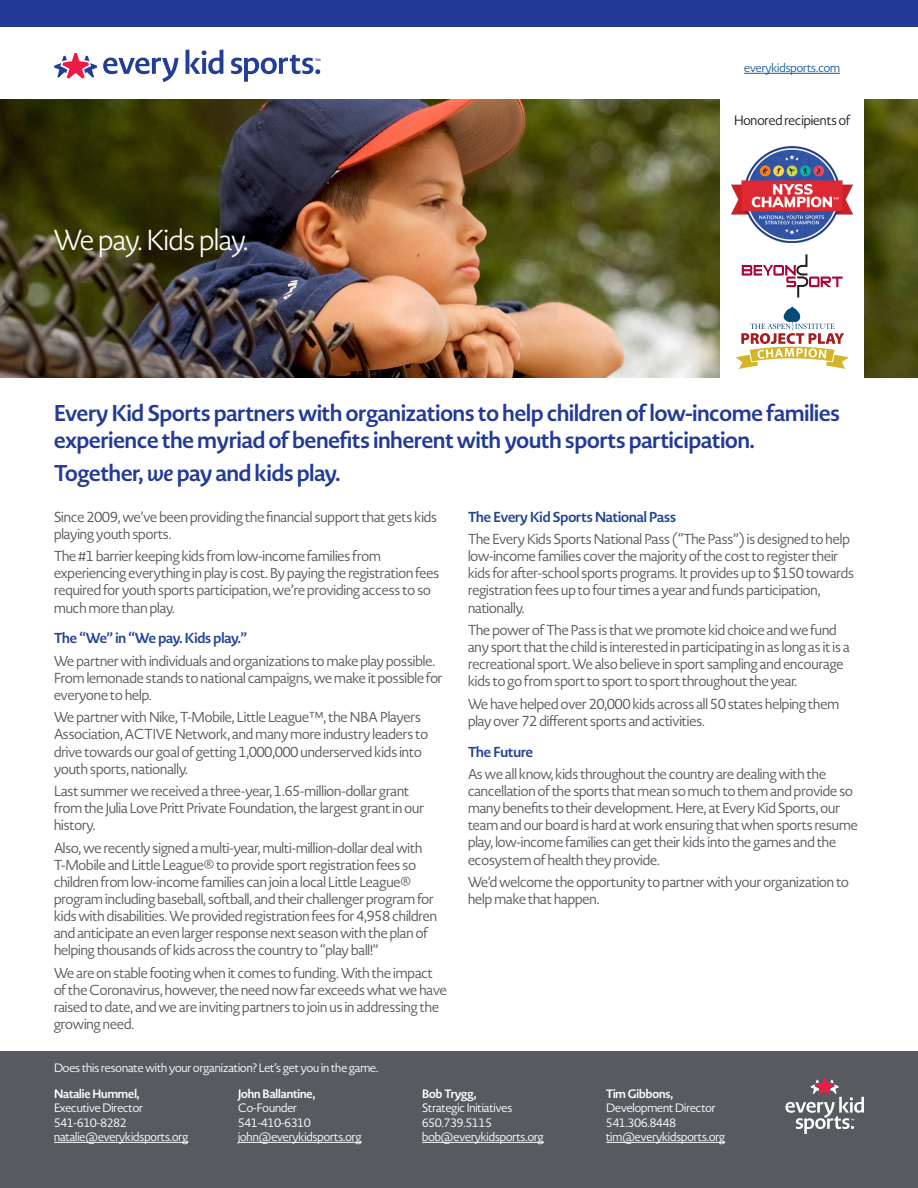
<style>
.page{position:relative;width:918px;height:1188px;background:#fff}
.page>*{position:absolute;margin:0;border:0;box-sizing:border-box;transform-origin:0 0}
.t1{font:300 28.5px "Novel Display";color:#fff}
.t2{font:700 22.5px/27px "Novel Display";color:#233b96}
.t3{font:14.25px/17.1px "Novel Display";color:#555a5f}
.t4{font:700 14.25px "Novel Display";color:#234494}
.t5{font:13.5px "Novel Display";color:#231f20}
.t6{font:12px/14.4px "Novel Display";color:#fff}
.t7{font:700 12px/14.4px "Novel Display";color:#fff}
.t8{font:12px "Novel Display";color:#175d9e}
.s1{font-style:italic}
.s2{font-weight:700}
.s3{font-weight:400}
</style>
<div class="page">
<img style="left:0;top:99px;width:918px;height:279px">
<div style="left:0;top:1052px;width:918px;height:136px;background:#575a5f"></div>
<svg style="left:103px;top:58px;width:76px;height:24px"></svg>
<svg style="left:186px;top:50px;width:37px;height:24px"></svg>
<svg style="left:231px;top:55px;width:89px;height:27px"></svg>
<svg style="left:54px;top:53px;width:43px;height:26px"></svg>
<svg style="left:785px;top:1078px;width:79px;height:56px"></svg>
<hr style="left:54px;top:1142px;width:134px;height:1px;background:#fff">
<hr style="left:238px;top:1142px;width:123px;height:1px;background:#fff">
<hr style="left:422px;top:1142px;width:122px;height:1px;background:#fff">
<hr style="left:606px;top:1142px;width:119px;height:1px;background:#fff">
<hr style="left:744px;top:73px;width:96px;height:1px;background:#175d9e">
<div style="left:720px;top:91px;width:144px;height:296px;background:#fff"></div>
<img style="left:732px;top:146px;width:121px;height:97px">
<svg style="left:742px;top:254px;width:101px;height:44px"></svg>
<svg style="left:736px;top:306px;width:113px;height:63px"></svg>
<div style="left:0;top:0;width:918px;height:27px;background:#233b96"></div>
<p class="t1" style="left:54px;top:222px;width:196px">We pay. Kids play.</p>
<p class="t8" style="left:744px;top:61px;width:97px">everykidsports.com</p>
<p class="t5" style="left:734px;top:112px;width:118px">Honored recipients of</p>
<p class="t2" style="left:54px;top:400px;width:788px">Every Kid Sports partners with organizations to help children of low-income families experience the myriad of benefits inherent with youth sports participation.</p>
<p class="t2" style="left:54px;top:460px;width:288px">Together, <span class="s1">we</span> pay and kids play.</p>
<p class="t3" style="left:54px;top:509px;width:385px">Since 2009, we’ve been providing the financial support that gets kids playing youth sports.</p>
<p class="t3" style="left:54px;top:548px;width:387px">The #1 barrier keeping kids from low-income families from experiencing everything in play is cost. By paying the registration fees required for youth sports participation, we’re providing access to so much more than play.</p>
<p class="t4" style="left:54px;top:629px;width:195px">The “We” in “We pay. Kids play.”</p>
<p class="t3" style="left:54px;top:653px;width:390px">We partner with individuals and organizations to make play possible.<br>From lemonade stands to national campaigns, we make it possible for everyone to help.</p>
<p class="t3" style="left:54px;top:709px;width:376px">We partner with Nike, T-Mobile, Little League™, the NBA Players Association, ACTIVE Network, and many more industry leaders to drive towards our goal of getting 1,000,000 underserved kids into youth sports, nationally.</p>
<p class="t3" style="left:54px;top:783px;width:371px">Last summer we received a three-year, 1.65-million-dollar grant from the Julia Love Pritt Private Foundation, the largest grant in our history.</p>
<p class="t3" style="left:54px;top:840px;width:385px">Also, we recently signed a multi-year, multi-million-dollar deal with T-Mobile and Little League® to provide sport registration fees so children from low-income families can join a local Little League® program including baseball, softball, and their challenger program for kids with disabilities. We provided registration fees for 4,958 children and anticipate an even larger response next season with the plan of helping thousands of kids across the country to “play ball!”</p>
<p class="t3" style="left:54px;top:965px;width:394px">We are on stable footing when it comes to funding. With the impact of the Coronavirus, however, the need now far exceeds what we have raised to date, and we are inviting partners to join us in addressing the growing need.</p>
<p class="t6" style="left:54px;top:1061px;width:326px">Does this resonate with your organization? Let’s get you in the game.</p>
<p class="t4" style="left:468px;top:507px;width:210px">The Every Kid Sports National Pass</p>
<p class="t3" style="left:468px;top:531px;width:388px">The Every Kids Sports National Pass (“The Pass”) is designed to help low-income families cover the majority of the cost to register their kids for after-school sports programs. It provides up to $150 towards registration fees up to four times a year and funds participation, nationally.</p>
<p class="t3" style="left:468px;top:622px;width:383px">The power of The Pass is that we promote kid choice and we fund any sport that the child is interested in participating in as long as it is a recreational sport. We also believe in sport sampling and encourage kids to go from sport to sport to sport throughout the year.</p>
<p class="t3" style="left:468px;top:696px;width:373px">We have helped over 20,000 kids across all 50 states helping them play over 72 different sports and activities.</p>
<p class="t4" style="left:468px;top:742px;width:67px">The Future</p>
<p class="t3" style="left:468px;top:766px;width:391px">As we all know, kids throughout the country are dealing with the cancellation of the sports that mean so much to them and provide so many benefits to their development. Here, at Every Kid Sports, our team and our board is hard at work ensuring that when sports resume play, low-income families can get their kids into the games and the ecosystem of health they provide.</p>
<p class="t3" style="left:468px;top:874px;width:382px">We’d welcome the opportunity to partner with your organization to help make that happen.</p>
<p class="t6" style="left:54px;top:1087px;width:91px"><span class="s2">Natalie Hummel,<br></span>Executive Director</p>
<p class="t6" style="left:54px;top:1116px;width:136px">541-610-8282 natalie@everykidsports.org</p>
<p class="t7" style="left:238px;top:1087px;width:79px">John Ballantine,<br><span class="s3">Co-Founder</span></p>
<p class="t6" style="left:238px;top:1116px;width:125px">541-410-6310 john@everykidsports.org</p>
<p class="t6" style="left:422px;top:1087px;width:92px"><span class="s2">Bob Trygg,<br></span>Strategic Initiatives</p>
<p class="t6" style="left:422px;top:1116px;width:123px">650.739.5115 bob@everykidsports.org</p>
<p class="t6" style="left:606px;top:1087px;width:120px"><span class="s2">Tim Gibbons,<br></span>Development Director<br>541.306.8448 tim@everykidsports.org</p>
</div>
